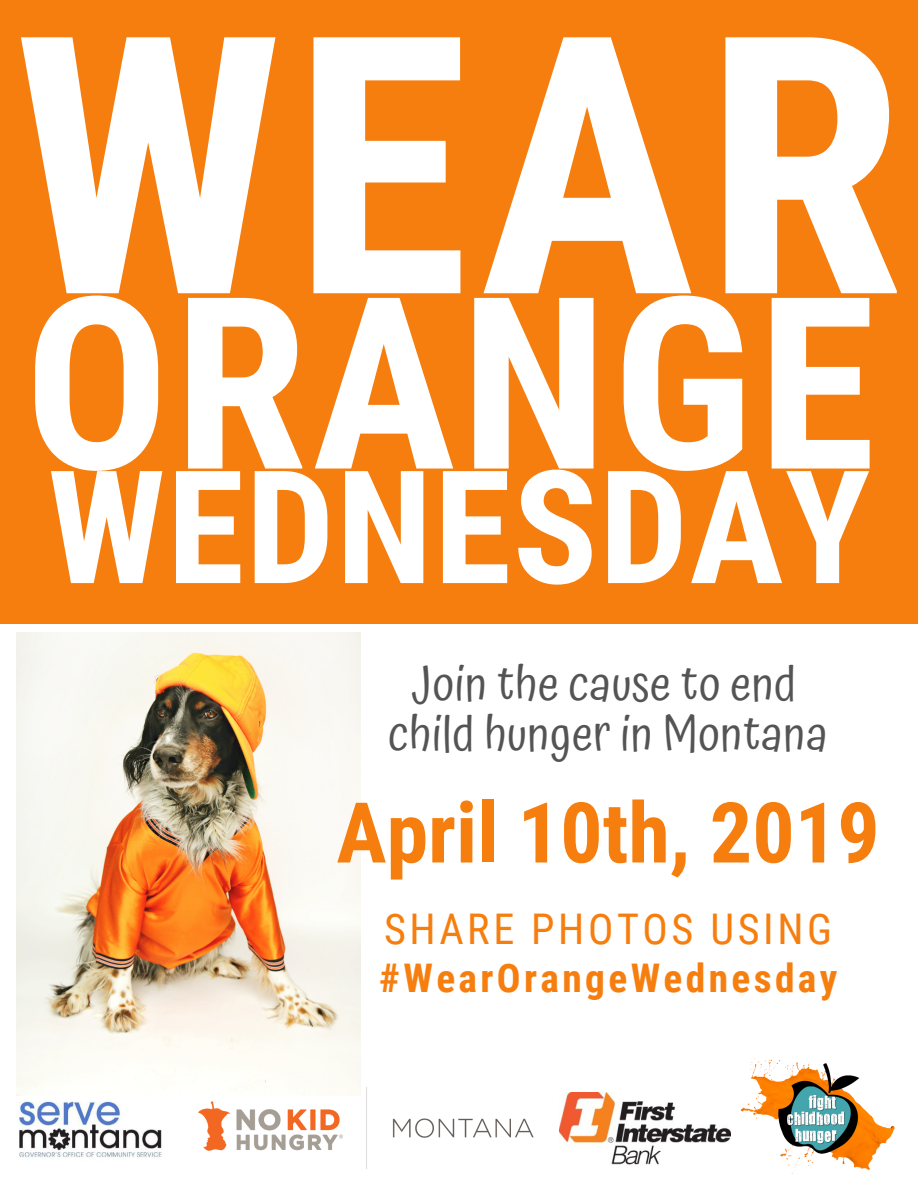
<style>
.page{position:relative;width:918px;height:1188px;background:#fff}
.page>*{position:absolute;margin:0;border:0;box-sizing:border-box;transform-origin:0 0}
.t1{font:700 360px "Roboto Condensed";color:#fff}
.t2{font:700 240px "Roboto Condensed";letter-spacing:.02em;color:#fff}
.t3{font:700 157.5px "Roboto Condensed";letter-spacing:.01em;color:#fff}
.t4{font:700 84px "Roboto Condensed";color:#f67e0e}
.t5{font:48px/50.7px "Atma";letter-spacing:.01em;color:#545454;text-align:center}
.t6{font:42.3px "Roboto Condensed";letter-spacing:.085em;color:#f67e0e}
.t7{font:700 39.45px "Roboto Condensed";letter-spacing:.085em;color:#f67e0e}
</style>
<div class="page">
<div style="left:0;top:0;width:918px;height:623px;background:#f67e0e"></div>
<img style="left:17px;top:632px;width:344px;height:464px">
<img style="left:172px;top:1062px;width:362px;height:107px">
<img style="left:19px;top:1101px;width:143px;height:56px">
<img style="left:740px;top:1059px;width:155px;height:115px">
<img style="left:559px;top:1092px;width:171px;height:73px">
<h1 class="t1" style="left:13px;top:-40px;width:892px">WEAR</h1>
<h2 class="t2" style="left:24px;top:246px;width:853px">ORANGE</h2>
<h3 class="t3" style="left:48px;top:437px;width:824px">WEDNESDAY</h3>
<p class="t5" style="left:388px;top:658px;width:441px">Join the cause to end child hunger in Montana</p>
<h3 class="t4" style="left:336px;top:785px;width:545px">April 10th, 2019</h3>
<p class="t6" style="left:384px;top:905px;width:450px">SHARE PHOTOS USING</p>
<p class="t7" style="left:379px;top:956px;width:460px">#WearOrangeWednesday</p>
</div>
